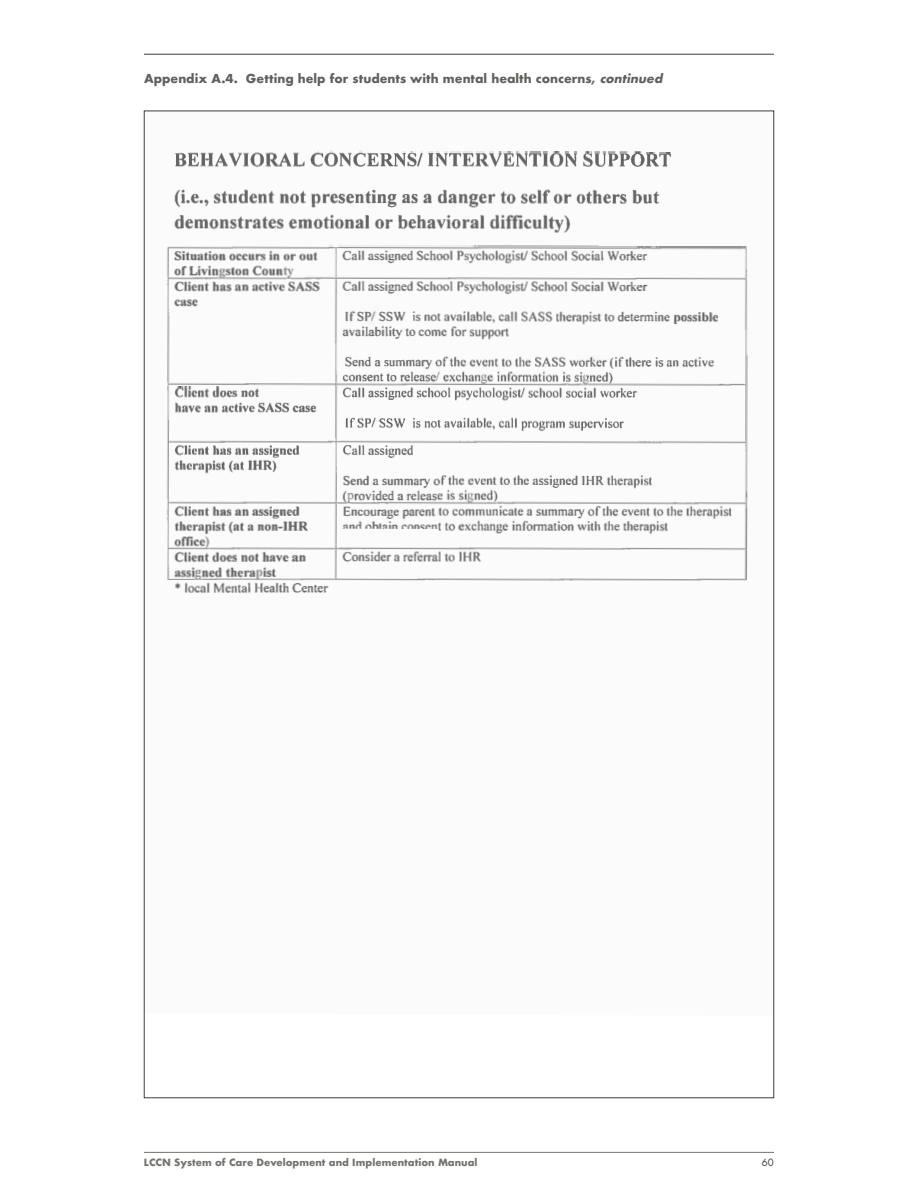
<style>
.page{position:relative;width:918px;height:1188px;background:#fff}
.page>*{position:absolute;margin:0;border:0;box-sizing:border-box;transform-origin:0 0}
.t1{font:700 12px "Futura";color:#60605b}
.t2{font:700 9.75px "Futura";color:#72736e}
.t3{font:9.75px "Futura";color:#3e3d39}
.s1{font-style:italic}
</style>
<div class="page">
<hr style="left:144px;top:54px;width:630px;height:1px;background:#3e3d39">
<hr style="left:144px;top:1152px;width:630px;height:1px;background:#72736e">
<img style="left:173px;top:150px;width:498px;height:83px">
<img style="left:175px;top:582px;width:154px;height:11px">
<img style="left:166px;top:244px;width:582px;height:337px">
<p class="t1" style="left:144px;top:70px;width:523px">Appendix A.4. Getting help for students with mental health concerns, <span class="s1">continued</span></p>
<p class="t2" style="left:144px;top:1155px;width:335px">LCCN System of Care Development and Implementation Manual</p>
<p class="t3" style="left:762px;top:1156px;width:14px">60</p>
</div>
